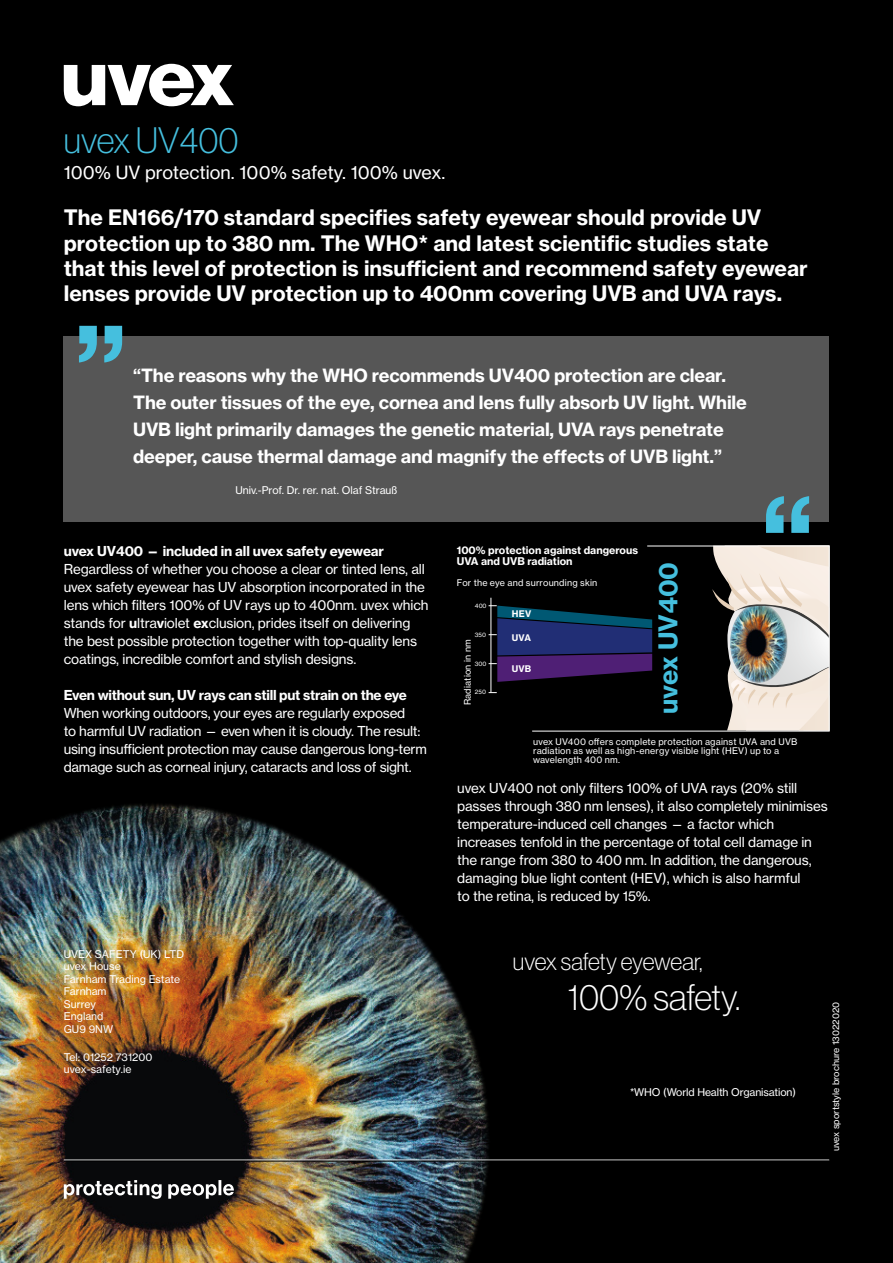
<style>
.page{position:relative;width:893px;height:1263px;background:#000}
.page>*{position:absolute;margin:0;border:0;box-sizing:border-box;transform-origin:0 0}
.t1{font:36px "N Haas Grotesk DS Std 35 X Lt";color:#fff}
.t2{font:36px "N Haas Grotesk DS Std 35 X Lt";color:#45bfde}
.t3{font:25.5px "N Haas Grotesk TX Pro 75 Bd";letter-spacing:-.005em;color:#45bfde}
.t4{font:24px "N Haas Grotesk DS Std 35 X Lt";letter-spacing:-.015em;color:#fff}
.t5{font:21px/25.2px "N Haas Grotesk TX Pro 75 Bd";color:#fff}
.t6{font:18px/27px "N Haas Grotesk TX Pro 75 Bd";letter-spacing:-.01em;color:#fff}
.t7{font:18px "N Haas Grotesk TX Pro 55 Rg";color:#fff}
.t8{font:13.5px/18px "N Haas Grotesk TX Pro 55 Rg";letter-spacing:-.01em;color:#fff}
.t9{font:13.5px "N Haas Grotesk TX Pro 75 Bd";letter-spacing:-.02em;color:#fff}
.t10{font:10.5px/12.6px "N Haas Grotesk TX Pro 55 Rg";color:#fff}
.t11{font:10.5px/11.2px "N Haas Grotesk TX Pro 75 Bd";color:#fff}
.t12{font:9px/9px "N Haas Grotesk TX Pro 55 Rg";letter-spacing:.02em;color:#fff}
.t13{font:9px "N Haas Grotesk TX Pro 55 Rg";color:#fff}
.t14{font:9px "N Haas Grotesk TX Pro 75 Bd";letter-spacing:.025em;color:#fff}
.t15{font:6px "N Haas Grotesk TX Pro 55 Rg";letter-spacing:-.005em;color:#fff}
.s1{font-family:"N Haas Grotesk TX Pro 75 Bd"}
</style>
<div class="page">
<div style="left:64px;top:336px;width:765px;height:186px;background:#565656"></div>
<svg style="left:79px;top:326px;width:43px;height:36px"></svg>
<svg style="left:766px;top:496px;width:43px;height:37px"></svg>
<svg style="left:489px;top:597px;width:43px;height:97px"></svg>
<img style="left:0;top:804px;width:497px;height:459px">
<svg style="left:532px;top:546px;width:298px;height:185px"></svg>
<svg style="left:64px;top:1180px;width:170px;height:19px"></svg>
<hr style="left:64px;top:1160px;width:765px;height:1px;background:#fff">
<hr style="left:64px;top:1161px;width:765px;height:1px;background:#000">
<svg style="left:64px;top:64px;width:170px;height:42px"></svg>
<h1 class="t2" style="left:64px;top:120px;width:176px">uvex UV400</h1>
<h3 class="t7" style="left:64px;top:161px;width:383px">100% UV protection. 100% safety. 100% uvex.</h3>
<p class="t5" style="left:64px;top:205px;width:745px">The EN166/170 standard specifies safety eyewear should provide UV protection up to 380 nm. The WHO* and latest scientific studies state that this level of protection is insufficient and recommend safety eyewear lenses provide UV protection up to 400nm covering UVB and UVA rays.</p>
<p class="t6" style="left:133px;top:362px;width:615px">“The reasons why the WHO recommends UV400 protection are clear.<br>The outer tissues of the eye, cornea and lens fully absorb UV light. While UVB light primarily damages the genetic material, UVA rays penetrate deeper, cause thermal damage and magnify the effects of UVB light.”</p>
<p class="t10" style="left:235px;top:484px;width:163px">Univ.-Prof. Dr. rer. nat. Olaf Strauß</p>
<p class="t9" style="left:64px;top:543px;width:322px">uvex UV400 — included in all uvex safety eyewear</p>
<p class="t8" style="left:64px;top:560px;width:366px">Regardless of whether you choose a clear or tinted lens, all uvex safety eyewear has UV absorption incorporated in the lens which filters 100% of UV rays up to 400nm. uvex which stands for <span class="s1">u</span>ltra<span class="s1">v</span>iolet <span class="s1">ex</span>clusion, prides itself on delivering the best possible protection together with top-quality lens coatings, incredible comfort and stylish designs.</p>
<p class="t9" style="left:64px;top:687px;width:345px">Even without sun, UV rays can still put strain on the eye</p>
<p class="t8" style="left:64px;top:704px;width:365px">When working outdoors, your eyes are regularly exposed<br>to harmful UV radiation — even when it is cloudy. The result: using insufficient protection may cause dangerous long-term damage such as corneal injury, cataracts and loss of sight.</p>
<p class="t10" style="left:64px;top:947px;width:122px">UVEX SAFETY (UK) LTD uvex House<br>Farnham Trading Estate<br>Farnham<br>Surrey<br>England<br>GU9 9NW</p>
<p class="t10" style="left:64px;top:1050px;width:90px">Tel: 01252 731200 uvex-safety.ie</p>
<p class="t11" style="left:457px;top:545px;width:183px">100% protection against dangerous<br>UVA and UVB radiation</p>
<p class="t12" style="left:457px;top:578px;width:142px">For the eye and surrounding skin</p>
<p class="t15" style="left:475px;top:602px;width:13px">400</p>
<p class="t15" style="left:475px;top:631px;width:13px">350</p>
<p class="t15" style="left:475px;top:660px;width:13px">300</p>
<p class="t15" style="left:475px;top:688px;width:13px">250</p>
<p class="t12" style="left:463px;top:705px;width:67px;rotate:-90deg">Radiation in nm</p>
<p class="t14" style="left:512px;top:608px;width:21px">HEV</p>
<p class="t14" style="left:512px;top:632px;width:21px">UVA</p>
<p class="t14" style="left:512px;top:663px;width:21px">UVB</p>
<h2 class="t3" style="left:652px;top:714px;width:153px;rotate:-90deg">uvex UV400</h2>
<p class="t12" style="left:533px;top:737px;width:266px">uvex UV400 offers complete protection against UVA and UVB radiation as well as high-energy visible light (HEV) up to a wavelength 400 nm.</p>
<p class="t8" style="left:457px;top:779px;width:372px">uvex UV400 not only filters 100% of UVA rays (20% still passes through 380 nm lenses), it also completely minimises temperature-induced cell changes — a factor which increases tenfold in the percentage of total cell damage in the range from 380 to 400 nm. In addition, the dangerous, damaging blue light content (HEV), which is also harmful<br>to the retina, is reduced by 15%.</p>
<h3 class="t4" style="left:513px;top:948px;width:191px">uvex safety eyewear,</h3>
<h1 class="t1" style="left:568px;top:977px;width:174px">100% safety.</h1>
<p class="t10" style="left:630px;top:1086px;width:167px">*WHO (World Health Organisation)</p>
<p class="t13" style="left:830px;top:1151px;width:150px;rotate:-90deg">uvex sportstyle brochure 13022020</p>
</div>
